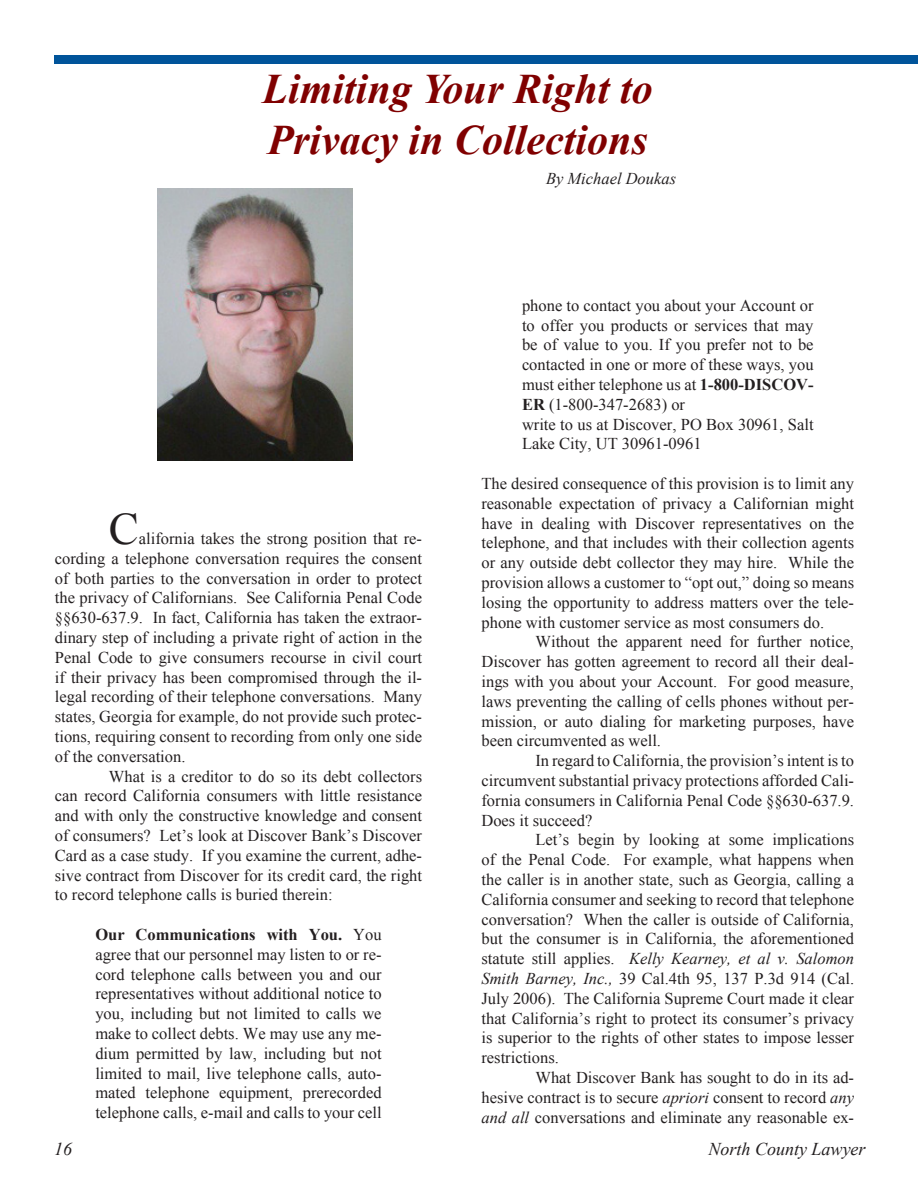
<style>
.page{position:relative;width:918px;height:1188px;background:#fff}
.page>*{position:absolute;margin:0;border:0;box-sizing:border-box;transform-origin:0 0}
.t1{font:45px "Times New Roman";color:#231f20}
.t2{font:italic 700 42px "Times New Roman";color:#800000}
.t3{font:italic 18px "Times New Roman";color:#231f20}
.t4{font:16.5px/19.8px "Times New Roman";color:#231f20;text-align:justify}
.t5{font:italic 16.5px "Times New Roman";color:#231f20}
.s1{font-weight:700}
.s2{font-style:italic}
</style>
<div class="page">
<div style="left:54px;top:55px;width:864px;height:9px;background:#00549a"></div>
<img style="left:158px;top:189px;width:194px;height:272px">
<p class="t2" style="left:263px;top:60px;width:392px">Limiting Your Right to</p>
<p class="t2" style="left:268px;top:110px;width:382px">Privacy in Collections</p>
<p class="t5" style="left:546px;top:167px;width:132px">By Michael Doukas</p>
<p class="t1" style="left:109px;top:499px;width:32px">C</p>
<p class="t4" style="left:55px;top:528px;width:369px;text-indent:84px">alifornia takes the strong position that re&shy;cording a telephone conversation requires the consent of both parties to the conversation in order to protect the privacy of Californians. See California Penal Code §§630-637.9. In fact, California has taken the extraor&shy;dinary step of including a private right of action in the Penal Code to give consumers recourse in civil court if their privacy has been compromised through the il&shy;legal recording of their telephone conversations. Many states, Georgia for example, do not provide such protec&shy;tions, requiring consent to recording from only one side of the conversation.</p>
<p class="t4" style="left:55px;top:766px;width:369px;text-indent:54px">What is a creditor to do so its debt collectors can record California consumers with little resistance and with only the constructive knowledge and consent of consumers? Let’s look at Discover Bank’s Discover Card as a case study. If you examine the current, adhe&shy;sive contract from Discover for its credit card, the right to record telephone calls is buried therein:</p>
<p class="t4" style="left:95px;top:924px;width:288px"><span class="s1">Our Communications with You.</span> You agree that our personnel may listen to or re&shy;cord telephone calls between you and our representatives without additional notice to you, including but not limited to calls we make to collect debts. We may use any me&shy;dium permitted by law, including but not limited to mail, live telephone calls, auto&shy;mated telephone equipment, prerecorded telephone calls, e-mail and calls to your cell</p>
<p class="t4" style="left:522px;top:295px;width:293px">phone to contact you about your Account or to offer you products or services that may be of value to you. If you prefer not to be contacted in one or more of these ways, you must either telephone us at <span class="s1">1-800-DISCOV-ER</span> (1-800-347-2683) or</p>
<p class="t4" style="left:522px;top:414px;width:293px">write to us at Discover, PO Box 30961, Salt<br>Lake City, UT 30961-0961</p>
<p class="t4" style="left:482px;top:473px;width:374px">The desired consequence of this provision is to limit any reasonable expectation of privacy a Californian might have in dealing with Discover representatives on the telephone, and that includes with their collection agents or any outside debt collector they may hire. While the provision allows a customer to “opt out,” doing so means losing the opportunity to address matters over the tele&shy;phone with customer service as most consumers do.</p>
<p class="t4" style="left:482px;top:632px;width:374px;text-indent:54px">Without the apparent need for further notice, Discover has gotten agreement to record all their deal&shy;ings with you about your Account. For good measure, laws preventing the calling of cells phones without per&shy;mission, or auto dialing for marketing purposes, have been circumvented as well.</p>
<p class="t4" style="left:482px;top:751px;width:374px;text-indent:54px">In regard to California, the provision’s intent is to circumvent substantial privacy protections afforded Cali&shy;fornia consumers in California Penal Code §§630-637.9.<br>Does it succeed?</p>
<p class="t4" style="left:482px;top:830px;width:374px;text-indent:54px">Let’s begin by looking at some implications of the Penal Code. For example, what happens when the caller is in another state, such as Georgia, calling a California consumer and seeking to record that telephone conversation? When the caller is outside of California, but the consumer is in California, the aforementioned statute still applies. <span class="s2">Kelly Kearney, et al v. Salomon Smith Barney, Inc.,</span> 39 Cal.4th 95, 137 P.3d 914 (Cal.<br>July 2006). The California Supreme Court made it clear that California’s right to protect its consumer’s privacy is superior to the rights of other states to impose lesser restrictions.</p>
<p class="t4" style="left:482px;top:1067px;width:374px;text-indent:54px">What Discover Bank has sought to do in its ad&shy;hesive contract is to secure <span class="s2">apriori</span> consent to record <span class="s2">any and all</span> conversations and eliminate any reasonable ex-</p>
<p class="t3" style="left:54px;top:1137px;width:19px">16</p>
<p class="t3" style="left:709px;top:1137px;width:159px">North County Lawyer</p>
</div>
